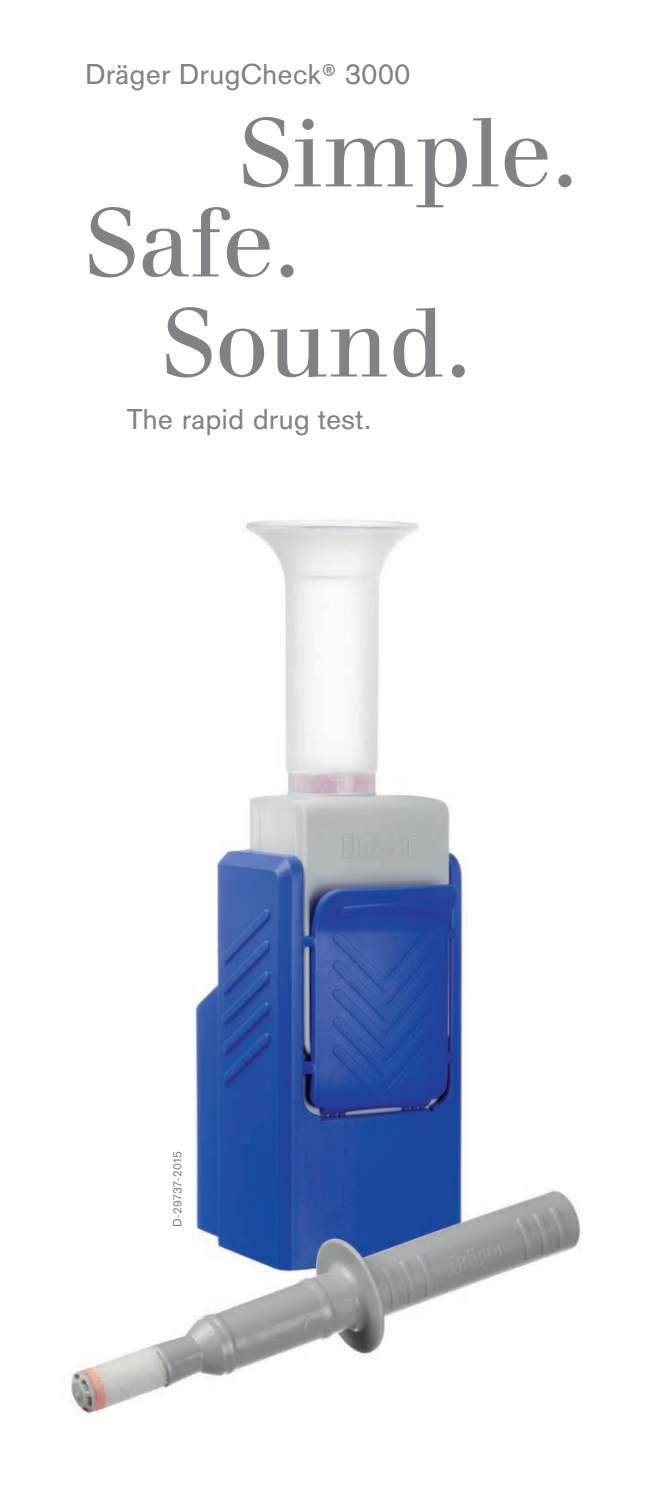
<style>
.page{position:relative;width:660px;height:1489px;background:#fff}
.page>*{position:absolute;margin:0;border:0;box-sizing:border-box;transform-origin:0 0}
.Hauptüberschrift_Bol{font:102.5px "Draeger Walbaum";color:#808285}
.Fließ_DraeSansReg_9{font:30px "Draeger Sans";color:#808285}
.Image_number_white{font:12.5px "Draeger Sans";letter-spacing:.025em;color:#808285}
</style>
<div class="page">
<img style="left:71px;top:520px;width:511px;height:896px">
<p class="Fließ_DraeSansReg_9" style="left:85px;top:53px;width:327px">Dräger DrugCheck® 3000</p>
<p class="Hauptüberschrift_Bol" style="left:239px;top:86px;width:341px">Simple.</p>
<p class="Hauptüberschrift_Bol" style="left:85px;top:176px;width:217px">Safe.</p>
<p class="Hauptüberschrift_Bol" style="left:162px;top:276px;width:311px">Sound.</p>
<p class="Fließ_DraeSansReg_9" style="left:127px;top:398px;width:246px">The rapid drug test.</p>
<p class="Image_number_white" style="left:169px;top:1226px;width:78px;rotate:-90deg">D-29737-2015</p>
</div>
